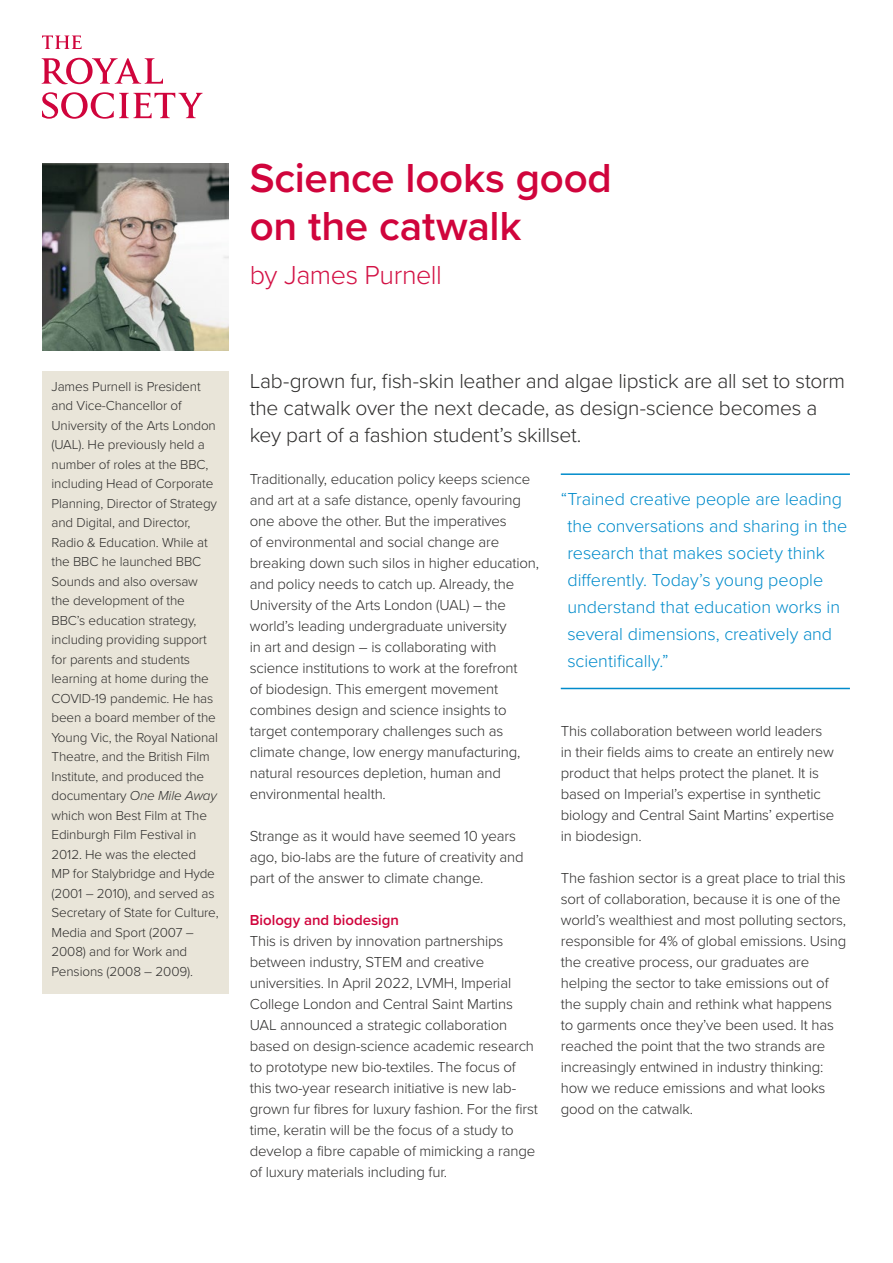
<style>
.page{position:relative;width:893px;height:1263px;background:#fff}
.page>*{position:absolute;margin:0;border:0;box-sizing:border-box;transform-origin:0 0}
.t1{font:600 42px/48px "Proxima Nova";letter-spacing:-.005em;color:#d0043c}
.t2{font:300 27px "Proxima Nova";letter-spacing:-.015em;color:#d31245}
.t3{font:300 21px/27px "Proxima Nova";letter-spacing:-.015em;color:#2e2d2c}
.t4{font:300 18px/27px "Proxima Nova";letter-spacing:-.005em;color:#008bcb}
.t5{font:300 15px/21px "Proxima Nova";letter-spacing:-.01em;color:#2e2d2c}
.t6{font:600 15px "Proxima Nova";color:#d0043c}
.t7{font:300 13.5px/19.5px "Proxima Nova";letter-spacing:-.01em;color:#2e2d2c}
.s1{font-style:italic}
</style>
<div class="page">
<div style="left:43px;top:371px;width:186px;height:623px;background:#e9e5d9"></div>
<img style="left:43px;top:164px;width:186px;height:186px">
<svg style="left:42px;top:92px;width:161px;height:27px"></svg>
<svg style="left:42px;top:58px;width:121px;height:27px"></svg>
<svg style="left:42px;top:36px;width:39px;height:13px"></svg>
<hr style="left:561px;top:473px;width:289px;height:2px;background:#008bcb">
<hr style="left:561px;top:688px;width:289px;height:1px;background:#008bcb">
<h1 class="t1" style="left:250px;top:153px;width:364px">Science looks good on the catwalk</h1>
<h2 class="t2" style="left:250px;top:255px;width:194px">by James Purnell</h2>
<p class="t7" style="left:52px;top:376px;width:169px">James Purnell is President and Vice-Chancellor of<br>University of the Arts London (UAL). He previously held a number of roles at the BBC, including Head of Corporate<br>Planning, Director of Strategy and Digital, and Director,<br>Radio &amp; Education. While at the BBC he launched BBC<br>Sounds and also oversaw the development of the<br>BBC’s education strategy, including providing support for parents and students learning at home during the<br>COVID-19 pandemic. He has been a board member of the<br>Young Vic, the Royal National<br>Theatre, and the British Film<br>Institute, and produced the documentary <span class="s1">One Mile Away </span>which won Best Film at The<br>Edinburgh Film Festival in<br>2012. He was the elected<br>MP for Stalybridge and Hyde (2001 – 2010), and served as<br>Secretary of State for Culture,<br>Media and Sport (2007 –<br>2008) and for Work and<br>Pensions (2008 – 2009).</p>
<h3 class="t3" style="left:250px;top:366px;width:597px">Lab-grown fur, fish-skin leather and algae lipstick are all set to storm the catwalk over the next decade, as design-science becomes a key part of a fashion student’s skillset.</h3>
<p class="t5" style="left:250px;top:468px;width:291px">Traditionally, education policy keeps science and art at a safe distance, openly favouring one above the other. But the imperatives<br>of environmental and social change are breaking down such silos in higher education, and policy needs to catch up. Already, the University of the Arts London (UAL) – the world’s leading undergraduate university<br>in art and design – is collaborating with science institutions to work at the forefront<br>of biodesign. This emergent movement combines design and science insights to target contemporary challenges such as climate change, low energy manufacturing, natural resources depletion, human and environmental health.</p>
<p class="t5" style="left:250px;top:825px;width:275px">Strange as it would have seemed 10 years ago, bio-labs are the future of creativity and part of the answer to climate change.</p>
<p class="t6" style="left:250px;top:909px;width:151px">Biology and biodesign</p>
<p class="t5" style="left:250px;top:930px;width:290px">This is driven by innovation partnerships between industry, STEM and creative universities. In April 2022, LVMH, Imperial College London and Central Saint Martins UAL announced a strategic collaboration based on design-science academic research to prototype new bio-textiles. The focus of this two-year research initiative is new lab&shy;grown fur fibres for luxury fashion. For the first time, keratin will be the focus of a study to develop a fibre capable of mimicking a range of luxury materials including fur.</p>
<p class="t4" style="left:567px;top:484px;width:281px;text-indent:-7px">“Trained creative people are leading the conversations and sharing in the research that makes society think differently. Today’s young people understand that education works in several dimensions, creatively and scientifically.”</p>
<p class="t5" style="left:561px;top:720px;width:275px">This collaboration between world leaders in their fields aims to create an entirely new product that helps protect the planet. It is based on Imperial’s expertise in synthetic biology and Central Saint Martins’ expertise in biodesign.</p>
<p class="t5" style="left:561px;top:867px;width:287px">The fashion sector is a great place to trial this sort of collaboration, because it is one of the world’s wealthiest and most polluting sectors, responsible for 4% of global emissions. Using the creative process, our graduates are helping the sector to take emissions out of the supply chain and rethink what happens to garments once they’ve been used. It has reached the point that the two strands are increasingly entwined in industry thinking: how we reduce emissions and what looks good on the catwalk.</p>
</div>
